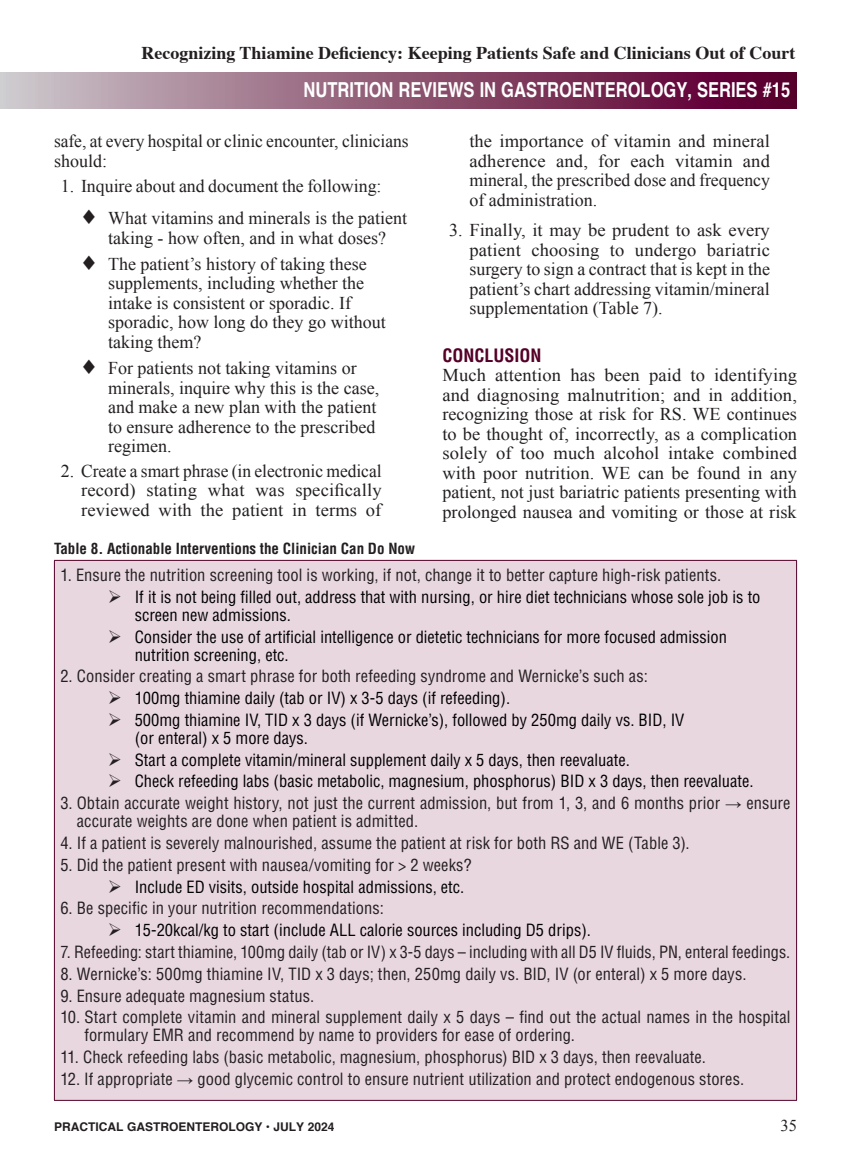
<style>
.page{position:relative;width:851px;height:1161px;background:#fff}
.page>*{position:absolute;margin:0;border:0;box-sizing:border-box;transform-origin:0 0}
.t1{font:700 20.7px "Helvetica";color:#fff;scale:.8 1}
.A_Body_Copy-1st_P{font:18px/19.5px "Times New Roman";color:#231f20;text-align:justify}
.t2{font:700 18px "Times";color:#231f20}
.A_Body_Copy{font:18px/19.5px "Times New Roman";letter-spacing:-.005em;color:#231f20}
._1_Head{font:700 condensed 18px "Helvetica LT Std";color:#540028}
.A_Table_type{font:condensed 16.5px/18px "Helvetica LT Std";letter-spacing:.005em;color:#231f20}
.t3{font:condensed 16.5px/18px "Helvetica LT Std";color:#000}
.t4{font:16.5px "Times New Roman";color:#231f20}
.A_table_header{font:700 condensed 15px "Helvetica LT Std";color:#231f20}
.t5{font:700 12px "Helvetica";color:#231f20}
.s1{color:#231f20}
.s2{font-family:"Times New Roman";font-weight:700;font-stretch:normal}
</style>
<div class="page">
<div style="left:0;top:72px;width:796px;height:36px;background:linear-gradient(to right,#ccc5c8,#550025)"></div>
<div style="left:54px;top:560px;width:742px;height:540px;background:#e9d7e0"></div>
<hr style="left:54px;top:560px;width:742px;height:1px;background:#540028">
<hr style="left:54px;top:561px;width:1px;height:539px;background:#540028">
<hr style="left:796px;top:561px;width:1px;height:539px;background:#540028">
<hr style="left:54px;top:1100px;width:742px;height:1px;background:#540028">
<p class="t2" style="left:141px;top:35px;width:655px">Recognizing Thiamine Deficiency: Keeping Patients Safe and Clinicians Out of Court</p>
<p class="t1" style="left:303px;top:74px;width:609px">NUTRITION REVIEWS IN GASTROENTEROLOGY, SERIES #15</p>
<p class="A_Body_Copy" style="left:54px;top:131px;width:356px">safe, at every hospital or clinic encounter, clinicians should:</p>
<p class="A_Body_Copy-1st_P" style="left:61px;top:176px;width:322px">1. Inquire about and document the following:</p>
<p class="A_Body_Copy-1st_P" style="left:81px;top:208px;width:327px;text-align:center">◻ What vitamins and minerals is the patient taking - how often, and in what doses?</p>
<p class="A_Body_Copy-1st_P" style="left:108px;top:254px;width:279px;text-align:left;text-indent:-27px">◻ The patient’s history of taking these supplements, including whether the intake is consistent or sporadic. If sporadic, how long do they go without taking them?</p>
<p class="A_Body_Copy-1st_P" style="left:108px;top:358px;width:272px;text-align:left;text-indent:-27px">◻ For patients not taking vitamins or minerals, inquire why this is the case, and make a new plan with the patient to ensure adherence to the prescribed regimen.</p>
<p class="A_Body_Copy-1st_P" style="left:81px;top:461px;width:302px;text-indent:-20px">2. Create a smart phrase (in electronic medical record) stating what was specifically reviewed with the patient in terms of</p>
<p class="A_Body_Copy-1st_P" style="left:469px;top:131px;width:302px">the importance of vitamin and mineral adherence and, for each vitamin and mineral, the prescribed dose and frequency of administration.</p>
<p class="A_Body_Copy-1st_P" style="left:469px;top:220px;width:302px;text-indent:-20px">3. Finally, it may be prudent to ask every patient choosing to undergo bariatric surgery to sign a contract that is kept in the patient’s chart addressing vitamin/mineral supplementation (Table 7).</p>
<p class="_1_Head" style="left:442px;top:344px;width:101px">CONCLUSION</p>
<p class="A_Body_Copy-1st_P" style="left:442px;top:365px;width:356px">Much attention has been paid to identifying and diagnosing malnutrition; and in addition, recognizing those at risk for RS. WE continues to be thought of, incorrectly, as a complication solely of too much alcohol intake combined with poor nutrition. WE can be found in any patient, not just bariatric patients presenting with prolonged nausea and vomiting or those at risk</p>
<p class="A_table_header" style="left:54px;top:539px;width:362px">Table 8. Actionable Interventions the Clinician Can Do Now</p>
<p class="A_Table_type" style="left:60px;top:566px;width:662px">1. Ensure the nutrition screening tool is working, if not, change it to better capture high-risk patients.</p>
<p class="t3" style="left:135px;top:588px;width:627px;text-indent:-27px"><span class="s1">➢</span> If it is not being filled out, address that with nursing, or hire diet technicians whose sole job is to screen new admissions.</p>
<p class="t3" style="left:135px;top:627px;width:593px;text-indent:-27px"><span class="s1">➢</span> Consider the use of artificial intelligence or dietetic technicians for more focused admission nutrition screening, etc.</p>
<p class="A_Table_type" style="left:60px;top:667px;width:589px">2. Consider creating a smart phrase for both refeeding syndrome and Wernicke’s such as:</p>
<p class="t3" style="left:108px;top:689px;width:404px"><span class="s1">➢</span> 100mg thiamine daily (tab or IV) x 3-5 days (if refeeding).</p>
<p class="t3" style="left:135px;top:711px;width:551px;text-indent:-27px"><span class="s1">➢</span> 500mg thiamine IV, TID x 3 days (if Wernicke’s), followed by 250mg daily vs. BID, IV (or enteral) x 5 more days.</p>
<p class="t3" style="left:108px;top:751px;width:523px"><span class="s1">➢</span> Start a complete vitamin/mineral supplement daily x 5 days, then reevaluate.</p>
<p class="t3" style="left:108px;top:772px;width:647px"><span class="s1">➢</span> Check refeeding labs (basic metabolic, magnesium, phosphorus) BID x 3 days, then reevaluate.</p>
<p class="A_Table_type" style="left:77px;top:794px;width:715px;text-indent:-16px">3. Obtain accurate weight history, not just the current admission, but from 1, 3, and 6 months prior <span class="s2">→</span> ensure accurate weights are done when patient is admitted.</p>
<p class="A_Table_type" style="left:60px;top:834px;width:630px">4. If a patient is severely malnourished, assume the patient at risk for both RS and WE (Table 3).</p>
<p class="A_Table_type" style="left:60px;top:856px;width:412px">5. Did the patient present with nausea/vomiting for &gt; 2 weeks?</p>
<p class="t3" style="left:108px;top:877px;width:358px"><span class="s1">➢</span> Include ED visits, outside hospital admissions, etc.</p>
<p class="A_Table_type" style="left:60px;top:899px;width:325px">6. Be specific in your nutrition recommendations:</p>
<p class="t3" style="left:108px;top:921px;width:484px"><span class="s1">➢</span> 15-20kcal/kg to start (include ALL calorie sources including D5 drips).</p>
<p class="A_Table_type" style="left:60px;top:943px;width:731px">7. Refeeding: start thiamine, 100mg daily (tab or IV) x 3-5 days – including with all D5 IV fluids, PN, enteral feedings.</p>
<p class="A_Table_type" style="left:60px;top:965px;width:687px">8. Wernicke’s: 500mg thiamine IV, TID x 3 days; then, 250mg daily vs. BID, IV (or enteral) x 5 more days.</p>
<p class="A_Table_type" style="left:60px;top:986px;width:255px">9. Ensure adequate magnesium status.</p>
<p class="A_Table_type" style="left:84px;top:1008px;width:707px;text-indent:-24px">10. Start complete vitamin and mineral supplement daily x 5 days – find out the actual names in the hospital formulary EMR and recommend by name to providers for ease of ordering.</p>
<p class="A_Table_type" style="left:60px;top:1048px;width:647px">11. Check refeeding labs (basic metabolic, magnesium, phosphorus) BID x 3 days, then reevaluate.</p>
<p class="A_Table_type" style="left:60px;top:1070px;width:685px">12. If appropriate <span class="s2">→</span> good glycemic control to ensure nutrient utilization and protect endogenous stores.</p>
<p class="t5" style="left:54px;top:1117px;width:282px">PRACTICAL GASTROENTEROLOGY • JULY 2024</p>
<p class="t4" style="left:780px;top:1114px;width:18px">35</p>
</div>
